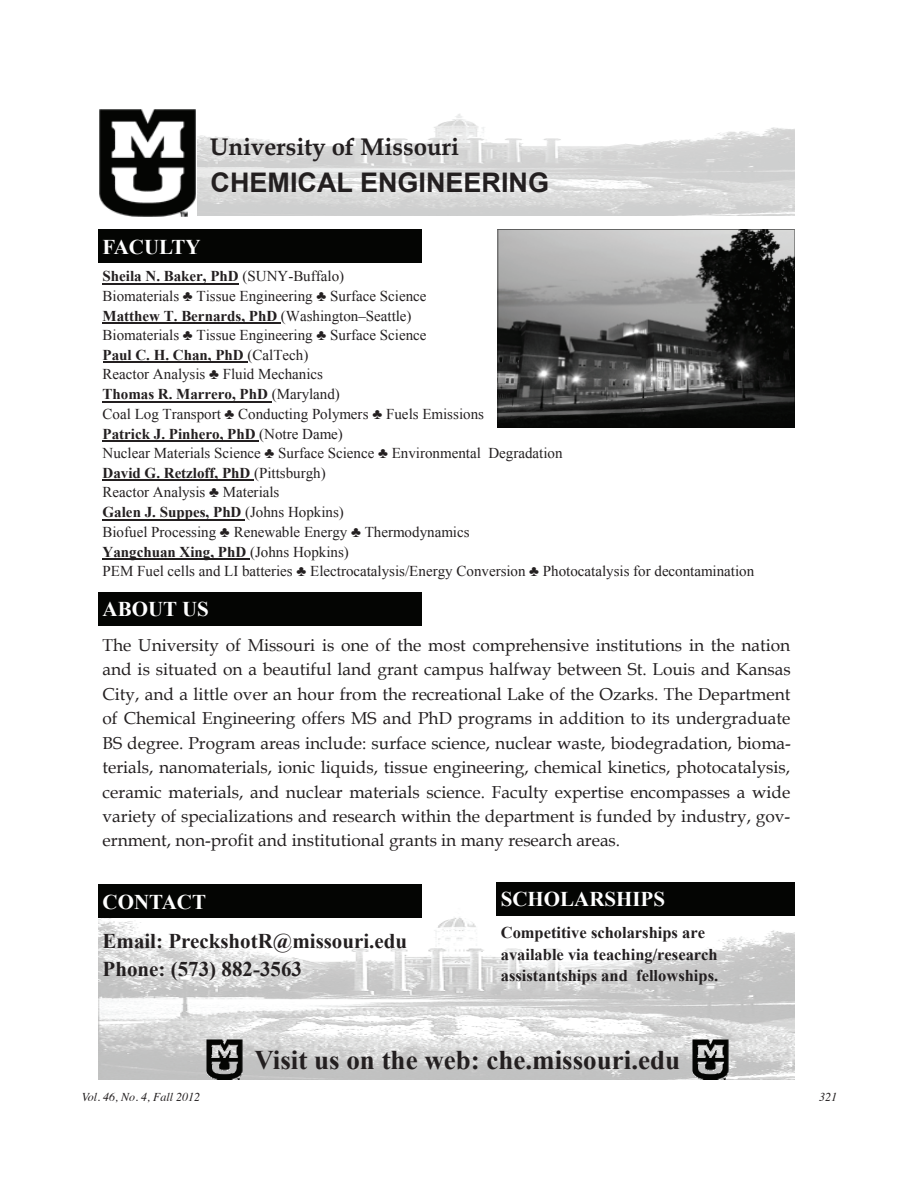
<style>
.page{position:relative;width:918px;height:1188px;background:#fff}
.page>*{position:absolute;margin:0;border:0;box-sizing:border-box;transform-origin:0 0}
.t1{font:700 27px "Times New Roman";color:#231f20}
.t2{font:700 27px "Arial";color:#231f20}
.t3{font:700 24px "Book Antiqua";color:#231f20}
.t4{font:700 21px/27.6px "Times New Roman";color:#231f20}
.t5{font:700 21px "Times New Roman";color:#fff}
.t6{font:17.25px/24.5px "Book Antiqua";color:#231f20;text-align:justify}
.t7{font:700 16.5px/21.6px "Times New Roman";color:#231f20}
.t8{font:15px/19.6px "Times New Roman";color:#231f20}
.t9{font:italic 12px "Times";color:#231f20}
.s1{font-weight:700}
</style>
<div class="page">
<div style="left:98px;top:230px;width:324px;height:33px;background:#040503"></div>
<img style="left:197px;top:114px;width:598px;height:102px">
<img style="left:98px;top:917px;width:697px;height:163px">
<hr style="left:103px;top:283px;width:136px;height:1px;background:#231f20">
<hr style="left:103px;top:322px;width:178px;height:2px;background:#231f20">
<hr style="left:103px;top:362px;width:145px;height:1px;background:#231f20">
<hr style="left:103px;top:401px;width:169px;height:1px;background:#231f20">
<hr style="left:103px;top:440px;width:156px;height:2px;background:#231f20">
<hr style="left:103px;top:480px;width:151px;height:1px;background:#231f20">
<hr style="left:103px;top:519px;width:142px;height:1px;background:#231f20">
<hr style="left:103px;top:558px;width:147px;height:2px;background:#231f20">
<svg style="left:498px;top:230px;width:297px;height:198px;background:#5d5d5d"></svg>
<img style="left:206px;top:1040px;width:37px;height:40px">
<img style="left:692px;top:1040px;width:37px;height:40px">
<img style="left:99px;top:109px;width:97px;height:108px">
<div style="left:496px;top:882px;width:299px;height:34px;background:#040503"></div>
<div style="left:98px;top:592px;width:324px;height:34px;background:#040503"></div>
<div style="left:98px;top:884px;width:324px;height:34px;background:#040503"></div>
<h2 class="t3" style="left:210px;top:131px;width:251px">University of Missouri</h2>
<h1 class="t2" style="left:211px;top:164px;width:340px">CHEMICAL ENGINEERING</h1>
<p class="t5" style="left:103px;top:232px;width:100px">FACULTY</p>
<p class="t8" style="left:103px;top:266px;width:653px"><span class="s1">Sheila N. Baker, PhD</span> (SUNY-Buffalo)<br>Biomaterials ♣ Tissue Engineering ♣ Surface Science<br><span class="s1">Matthew T. Bernards, PhD</span> (Washington–Seattle)<br>Biomaterials ♣ Tissue Engineering ♣ Surface Science<br><span class="s1">Paul C. H. Chan, PhD</span> (CalTech)<br>Reactor Analysis ♣ Fluid Mechanics<br><span class="s1">Thomas R. Marrero, PhD</span> (Maryland)<br>Coal Log Transport ♣ Conducting Polymers ♣ Fuels Emissions<br><span class="s1">Patrick J. Pinhero, PhD</span> (Notre Dame)<br>Nuclear Materials Science ♣ Surface Science ♣ Environmental Degradation<br><span class="s1">David G. Retzloff, PhD</span> (Pittsburgh)<br>Reactor Analysis ♣ Materials<br><span class="s1">Galen J. Suppes, PhD</span> (Johns Hopkins)<br>Biofuel Processing ♣ Renewable Energy ♣ Thermodynamics<br><span class="s1">Yangchuan Xing, PhD</span> (Johns Hopkins)<br>PEM Fuel cells and LI batteries ♣ Electrocatalysis/Energy Conversion ♣ Photocatalysis for decontamination</p>
<p class="t5" style="left:103px;top:595px;width:108px">ABOUT US</p>
<p class="t6" style="left:103px;top:632px;width:690px">The University of Missouri is one of the most comprehensive institutions in the nation and is situated on a beautiful land grant campus halfway between St. Louis and Kansas City, and a little over an hour from the recreational Lake of the Ozarks. The Department of Chemical Engineering offers MS and PhD programs in addition to its undergraduate BS degree. Program areas include: surface science, nuclear waste, biodegradation, bioma&shy;terials, nanomaterials, ionic liquids, tissue engineering, chemical kinetics, photocatalysis, ceramic materials, and nuclear materials science. Faculty expertise encompasses a wide variety of specializations and research within the department is funded by industry, gov&shy;ernment, non-profit and institutional grants in many research areas.</p>
<p class="t5" style="left:103px;top:887px;width:105px">CONTACT</p>
<p class="t5" style="left:501px;top:885px;width:166px">SCHOLARSHIPS</p>
<p class="t4" style="left:103px;top:927px;width:306px">Email: PreckshotR@missouri.edu<br>Phone: (573) 882-3563</p>
<p class="t7" style="left:501px;top:921px;width:219px">Competitive scholarships are available via teaching/research assistantships and fellowships.</p>
<h1 class="t1" style="left:254px;top:1041px;width:427px">Visit us on the web: che.missouri.edu</h1>
<p class="t9" style="left:82px;top:1087px;width:120px">Vol. 46, No. 4, Fall 2012</p>
<p class="t9" style="left:819px;top:1087px;width:19px">321</p>
</div>
